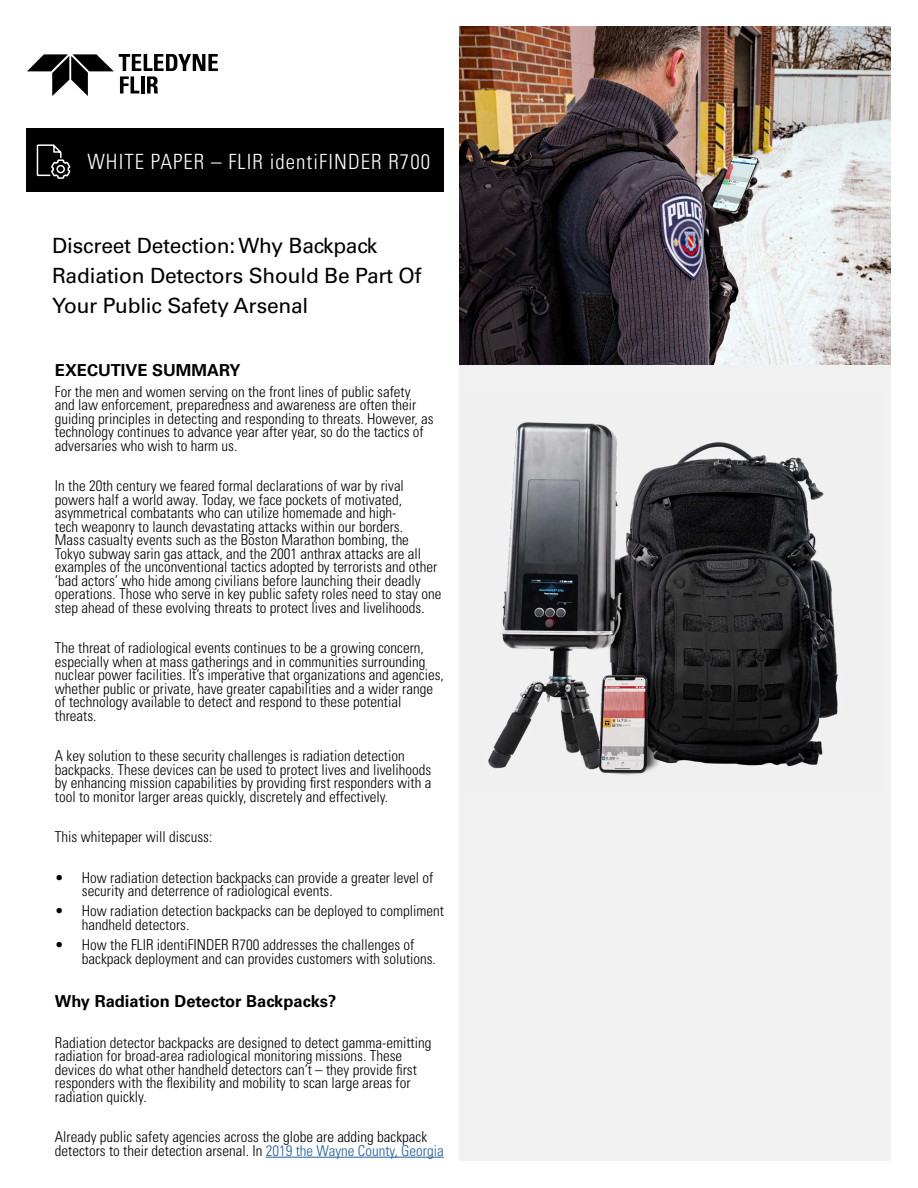
<style>
.page{position:relative;width:918px;height:1188px;background:#fff}
.page>*{position:absolute;margin:0;border:0;box-sizing:border-box;transform-origin:0 0}
.t1{font:21px/30px "Univers LT Std";letter-spacing:-.01em;color:#000}
.t2{font:300 condensed 21px "Univers LT Std";letter-spacing:.05em;color:#fff}
.t3{font:700 16.5px "Univers LT Std";color:#000}
.t4{font:300 condensed 15px/13.5px "Univers LT Std";color:#000}
.s1{color:#215e9e}
</style>
<div class="page">
<div style="left:459px;top:27px;width:432px;height:1134px;background:#f1f1f2"></div>
<img style="left:459px;top:26px;width:431px;height:338px">
<div style="left:26px;top:128px;width:418px;height:64px;background:#000"></div>
<svg style="left:36px;top:144px;width:35px;height:35px"></svg>
<hr style="left:266px;top:1157px;width:178px;height:1px;background:#215e9e">
<img style="left:488px;top:422px;width:350px;height:353px">
<svg style="left:27px;top:54px;width:191px;height:42px"></svg>
<h1 class="t2" style="left:87px;top:149px;width:344px">WHITE PAPER – FLIR identiFINDER R700</h1>
<h1 class="t1" style="left:52px;top:230px;width:371px">Discreet Detection: Why Backpack<br>Radiation Detectors Should Be Part Of<br>Your Public Safety Arsenal</h1>
<p class="t3" style="left:55px;top:361px;width:187px">EXECUTIVE SUMMARY</p>
<p class="t4" style="left:55px;top:385px;width:380px">For the men and women serving on the front lines of public safety and law enforcement, preparedness and awareness are often their guiding principles in detecting and responding to threats. However, as technology continues to advance year after year, so do the tactics of adversaries who wish to harm us.</p>
<p class="t4" style="left:55px;top:479px;width:388px">In the 20th century we feared formal declarations of war by rival powers half a world away. Today, we face pockets of motivated, asymmetrical combatants who can utilize homemade and high-<br>tech weaponry to launch devastating attacks within our borders.<br>Mass casualty events such as the Boston Marathon bombing, the Tokyo subway sarin gas attack, and the 2001 anthrax attacks are all examples of the unconventional tactics adopted by terrorists and other ‘bad actors’ who hide among civilians before launching their deadly operations. Those who serve in key public safety roles need to stay one step ahead of these evolving threats to protect lives and livelihoods.</p>
<p class="t4" style="left:55px;top:641px;width:390px">The threat of radiological events continues to be a growing concern, especially when at mass gatherings and in communities surrounding nuclear power facilities. It’s imperative that organizations and agencies, whether public or private, have greater capabilities and a wider range of technology available to detect and respond to these potential threats.</p>
<p class="t4" style="left:55px;top:749px;width:378px">A key solution to these security challenges is radiation detection backpacks. These devices can be used to protect lives and livelihoods by enhancing mission capabilities by providing first responders with a tool to monitor larger areas quickly, discretely and effectively.</p>
<p class="t4" style="left:55px;top:830px;width:159px">This whitepaper will discuss:</p>
<p class="t4" style="left:82px;top:871px;width:353px;text-indent:-27px">• How radiation detection backpacks can provide a greater level of security and deterrence of radiological events.</p>
<p class="t4" style="left:82px;top:904px;width:363px;text-indent:-27px">• How radiation detection backpacks can be deployed to compliment handheld detectors.</p>
<p class="t4" style="left:82px;top:938px;width:356px;text-indent:-27px">• How the FLIR identiFINDER R700 addresses the challenges of backpack deployment and can provides customers with solutions.</p>
<p class="t3" style="left:55px;top:992px;width:283px">Why Radiation Detector Backpacks?</p>
<p class="t4" style="left:55px;top:1036px;width:378px">Radiation detector backpacks are designed to detect gamma-emitting radiation for broad-area radiological monitoring missions. These devices do what other handheld detectors can’t – they provide first responders with the flexibility and mobility to scan large areas for radiation quickly.</p>
<p class="t4" style="left:55px;top:1130px;width:390px">Already public safety agencies across the globe are adding backpack detectors to their detection arsenal. In <span class="s1">2019 the Wayne County, Georgia</span></p>
</div>
